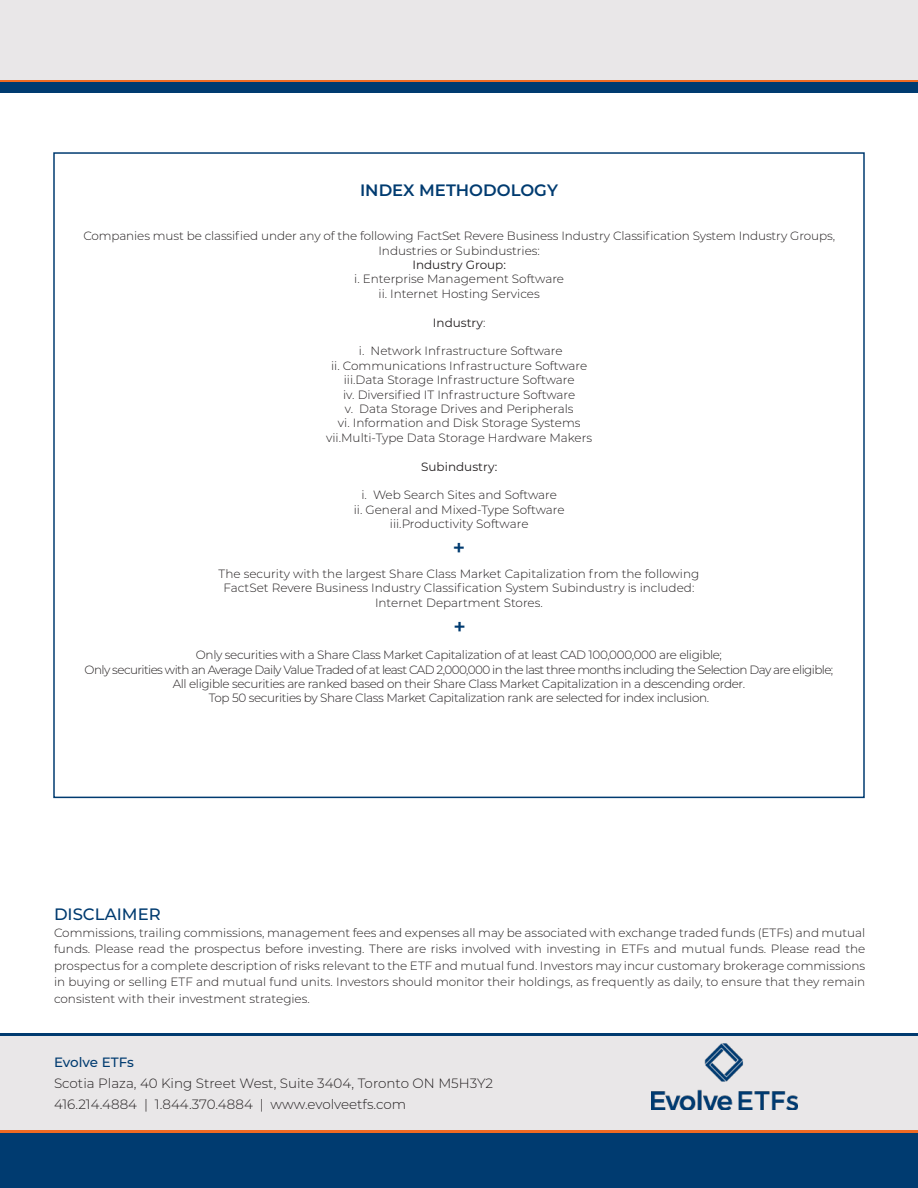
<style>
.page{position:relative;width:918px;height:1188px;background:#fff}
.page>*{position:absolute;margin:0;border:0;box-sizing:border-box;transform-origin:0 0}
.t1{font:600 21px "Montserrat";color:#003b70}
.t2{font:600 16.5px "Montserrat";color:#003b70}
.t3{font:500 16.5px "Montserrat";color:#003b70}
.t4{font:300 13.5px "Montserrat";color:#231f20}
.t5{font:500 13.5px "Montserrat";letter-spacing:-.005em;color:#003b70}
.t6{font:300 12px/16.5px "Montserrat";letter-spacing:-.01em;color:#231f20;text-align:center}
.t7{font:300 12px "Montserrat";letter-spacing:-.03em;color:#231f20}
.t8{font:300 12px "Montserrat";letter-spacing:-.05em;color:#231f20}
.t9{font:12px "Montserrat";color:#231f20}
.s1{font-weight:300}
</style>
<div class="page">
<div style="left:0;top:0;width:918px;height:80px;background:#e9e7e8"></div>
<hr style="left:0;top:80px;width:918px;height:3px;background:#ef6a22">
<div style="left:0;top:83px;width:918px;height:10px;background:#003b70"></div>
<div style="left:0;top:1036px;width:918px;height:94px;background:#e9e7e8"></div>
<hr style="left:0;top:1033px;width:918px;height:3px;background:#003b70">
<img style="left:652px;top:1043px;width:146px;height:66px">
<div style="left:0;top:1132px;width:918px;height:56px;background:#003b70"></div>
<hr style="left:0;top:1130px;width:918px;height:3px;background:#ef6a22">
<p class="t2" style="left:360px;top:179px;width:199px">INDEX METHODOLOGY</p>
<p class="t6" style="left:83px;top:228px;width:753px;line-height:14.4px">Companies must be classified under any of the following FactSet Revere Business Industry Classification System Industry Groups,<br>Industries or Subindustries:</p>
<p class="t9" style="left:412px;top:257px;width:95px">Industry Group:</p>
<p class="t6" style="left:354px;top:271px;width:211px">i. Enterprise Management Software</p>
<p class="t6" style="left:379px;top:285px;width:163px">ii. Internet Hosting Services</p>
<p class="t9" style="left:433px;top:314px;width:54px">Industry<span class="s1">:</span></p>
<p class="t6" style="left:359px;top:343px;width:205px">i. Network Infrastructure Software</p>
<p class="t6" style="left:331px;top:357px;width:258px">ii. Communications Infrastructure Software</p>
<p class="t6" style="left:344px;top:371px;width:232px">iii.Data Storage Infrastructure Software</p>
<p class="t6" style="left:343px;top:386px;width:234px">iv. Diversified IT Infrastructure Software</p>
<p class="t6" style="left:345px;top:400px;width:230px">v. Data Storage Drives and Peripherals</p>
<p class="t6" style="left:338px;top:415px;width:244px">vi. Information and Disk Storage Systems</p>
<p class="t6" style="left:326px;top:429px;width:268px">vii.Multi-Type Data Storage Hardware Makers</p>
<p class="t9" style="left:421px;top:458px;width:78px">Subindustry:</p>
<p class="t6" style="left:361px;top:487px;width:197px">i. Web Search Sites and Software</p>
<p class="t6" style="left:354px;top:501px;width:212px">ii. General and Mixed-Type Software</p>
<p class="t6" style="left:390px;top:515px;width:140px">iii.Productivity Software</p>
<p class="t6" style="left:219px;top:565px;width:482px">The security with the largest Share Class Market Capitalization from the following</p>
<p class="t6" style="left:224px;top:580px;width:472px">FactSet Revere Business Industry Classification System Subindustry is included:</p>
<p class="t6" style="left:375px;top:594px;width:169px">Internet Department Stores.</p>
<p class="t1" style="left:453px;top:533px;width:14px">+</p>
<p class="t1" style="left:454px;top:611px;width:14px">+</p>
<p class="t7" style="left:196px;top:647px;width:528px">Only securities with a Share Class Market Capitalization of at least CAD 100,000,000 are eligible;</p>
<p class="t8" style="left:85px;top:661px;width:750px">Only securities with an Average Daily Value Traded of at least CAD 2,000,000 in the last three months including the Selection Day are eligible;</p>
<p class="t7" style="left:173px;top:676px;width:574px">All eligible securities are ranked based on their Share Class Market Capitalization in a descending order.</p>
<p class="t7" style="left:209px;top:690px;width:502px">Top 50 securities by Share Class Market Capitalization rank are selected for index inclusion.</p>
<p class="t3" style="left:54px;top:903px;width:108px">DISCLAIMER</p>
<p class="t6" style="left:54px;top:924px;width:813px;text-align:justify">Commissions, trailing commissions, management fees and expenses all may be associated with exchange traded funds (ETFs) and mutual funds. Please read the prospectus before investing. There are risks involved with investing in ETFs and mutual funds. Please read the prospectus for a complete description of risks relevant to the ETF and mutual fund. Investors may incur customary brokerage commissions in buying or selling ETF and mutual fund units. Investors should monitor their holdings, as frequently as daily, to ensure that they remain consistent with their investment strategies.</p>
<p class="t5" style="left:54px;top:1053px;width:82px">Evolve ETFs</p>
<p class="t4" style="left:54px;top:1074px;width:441px">Scotia Plaza, 40 King Street West, Suite 3404, Toronto ON M5H3Y2</p>
<p class="t4" style="left:54px;top:1095px;width:354px">416.214.4884 | 1.844.370.4884 | www.evolveetfs.com</p>
</div>
